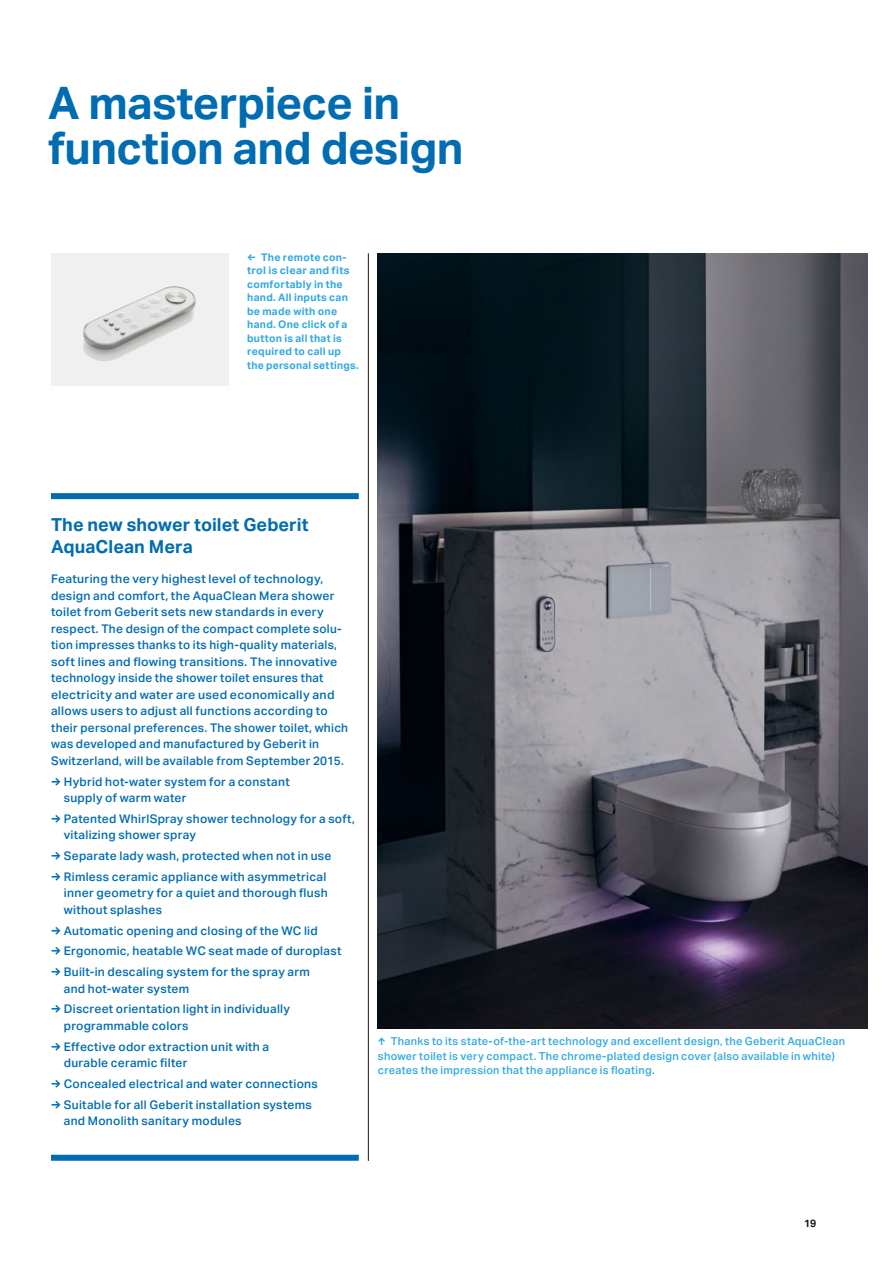
<style>
.page{position:relative;width:893px;height:1263px;background:#fff}
.page>*{position:absolute;margin:0;border:0;box-sizing:border-box;transform-origin:0 0}
.t1{font:700 45px/45px "Aktiv Grotesk Geberit";letter-spacing:-.01em;color:#006cb2}
.t2{font:700 18px/22.5px "Aktiv Grotesk Geberit";letter-spacing:.005em;color:#006cb2}
.t3{font:500 12px/16.5px "Aktiv Grotesk Geberit";letter-spacing:.025em;color:#006cb2}
.t4{font:500 11.1px/14.2px "Aktiv Grotesk Geberit";letter-spacing:.025em;color:#31a9e1}
.t5{font:700 10.5px/13.5px "Aktiv Grotesk Geberit";letter-spacing:.025em;color:#31a9e1}
.t6{font:700 10.5px "Aktiv Grotesk Geberit";color:#1a1a18}
.s1{font-weight:700}
.s2{font-weight:700;font-size:10.5px}
</style>
<div class="page">
<hr style="left:368px;top:253px;width:1px;height:908px;background:#1a1a18">
<div style="left:51px;top:253px;width:177px;height:132px;background:#f0f0f0"></div>
<img style="left:83px;top:349px;width:53px;height:12px">
<img style="left:83px;top:286px;width:113px;height:63px">
<img style="left:378px;top:253px;width:489px;height:776px">
<div style="left:51px;top:493px;width:308px;height:6px;background:#006cb2"></div>
<div style="left:51px;top:1155px;width:308px;height:6px;background:#006cb2"></div>
<h1 class="t1" style="left:48px;top:79px;width:417px">A masterpiece in function and design</h1>
<p class="t5" style="left:247px;top:250px;width:113px">← The remote con&shy;trol is clear and fits comfortably in the hand. All inputs can be made with one hand. One click of a button is all that is required to call up the personal settings.</p>
<h2 class="t2" style="left:51px;top:513px;width:259px">The new shower toilet Geberit<br>AquaClean Mera</h2>
<p class="t3" style="left:51px;top:571px;width:299px">Featuring the very highest level of technology, design and comfort, the AquaClean Mera shower toilet from Geberit sets new standards in every respect. The design of the compact complete solu&shy;tion impresses thanks to its high-quality materials, soft lines and flowing transitions. The innovative technology inside the shower toilet ensures that electricity and water are used economically and allows users to adjust all functions according to their personal preferences. The shower toilet, which was developed and manufactured by Geberit in Switzerland, will be available from September 2015.</p>
<p class="t3" style="left:64px;top:773px;width:227px;text-indent:-13px"><span class="s1">→</span> Hybrid hot-water system for a constant supply of warm water</p>
<p class="t3" style="left:64px;top:810px;width:293px;text-indent:-13px"><span class="s1">→</span> Patented WhirlSpray shower technology for a soft, vitalizing shower spray</p>
<p class="t3" style="left:51px;top:847px;width:282px"><span class="s1">→</span> Separate lady wash, protected when not in use</p>
<p class="t3" style="left:64px;top:868px;width:266px;text-indent:-13px"><span class="s1">→</span> Rimless ceramic appliance with asymmetrical inner geometry for a quiet and thorough flush without splashes</p>
<p class="t3" style="left:51px;top:922px;width:268px"><span class="s1">→</span> Automatic opening and closing of the WC lid</p>
<p class="t3" style="left:51px;top:943px;width:292px"><span class="s1">→</span> Ergonomic, heatable WC seat made of duroplast</p>
<p class="t3" style="left:64px;top:963px;width:248px;text-indent:-13px"><span class="s1">→</span> Built-in descaling system for the spray arm and hot-water system</p>
<p class="t3" style="left:64px;top:1001px;width:228px;text-indent:-13px"><span class="s1">→</span> Discreet orientation light in individually programmable colors</p>
<p class="t3" style="left:64px;top:1038px;width:207px;text-indent:-13px"><span class="s1">→</span> Effective odor extraction unit with a durable ceramic filter</p>
<p class="t3" style="left:51px;top:1075px;width:268px"><span class="s1">→</span> Concealed electrical and water connections</p>
<p class="t3" style="left:64px;top:1096px;width:250px;text-indent:-13px"><span class="s1">→</span> Suitable for all Geberit installation systems and Monolith sanitary modules</p>
<p class="t4" style="left:378px;top:1034px;width:469px"><span class="s2">↑</span> Thanks to its state-of-the-art technology and excellent design, the Geberit AquaClean shower toilet is very compact. The chrome-plated design cover (also available in white) creates the impression that the appliance is floating.</p>
<p class="t6" style="left:804px;top:1217px;width:14px">19</p>
</div>
